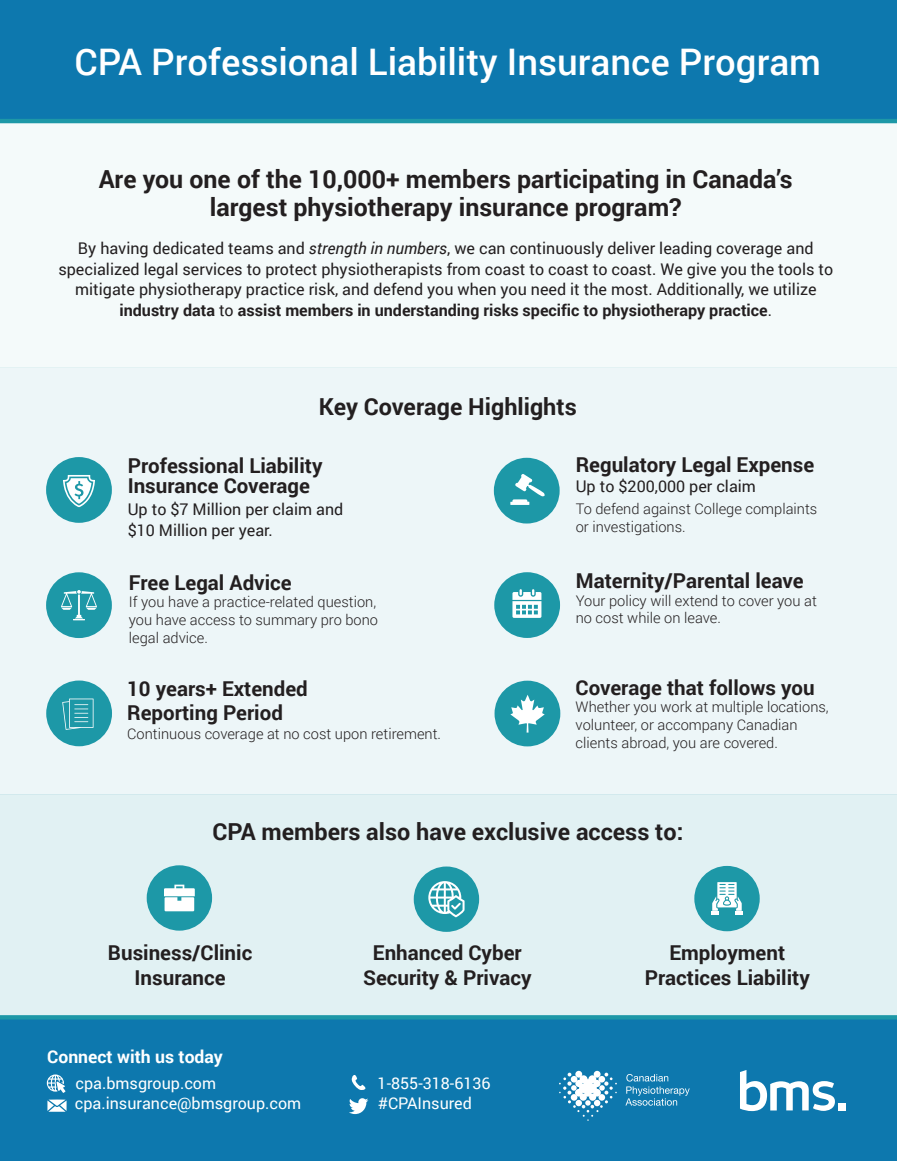
<style>
.page{position:relative;width:897px;height:1161px;background:#fff}
.page>*{position:absolute;margin:0;border:0;box-sizing:border-box;transform-origin:0 0}
.t1{font:500 36.6px "Roboto";color:#fff}
.t2{font:700 24.9px/27.8px "Roboto";color:#231f20;text-align:center}
.t3{font:700 23.4px "Roboto";color:#231f20}
.t4{font:700 20.55px/24.6px "Roboto";color:#231f20;text-align:center}
.t5{font:700 17.55px "Roboto";color:#fff}
.t6{font:16.05px/20.5px "Roboto";color:#231f20;text-align:center}
.t7{font:16.05px "Roboto";color:#fff}
.t8{font:300 14.7px/17.5px "Roboto";color:#231f20}
.s1{font-style:italic}
.s2{font-weight:700}
</style>
<div class="page">
<div style="left:0;top:122px;width:896px;height:246px;background:#f4fafa"></div>
<div style="left:0;top:368px;width:896px;height:427px;background:#edf6f8"></div>
<div style="left:0;top:795px;width:896px;height:222px;background:#e1f1f3"></div>
<div style="left:0;top:1019px;width:896px;height:142px;background:#0d78ae"></div>
<div style="left:837px;top:1103px;width:8px;height:8px;background:#fff"></div>
<svg style="left:740px;top:1070px;width:94px;height:41px"></svg>
<div style="left:0;top:0;width:896px;height:121px;background:#0d78ae"></div>
<div style="left:46px;top:457px;width:66px;height:66px;background:#1d98a7;border-radius:50%"></div>
<div style="left:46px;top:572px;width:66px;height:66px;background:#1d98a7;border-radius:50%"></div>
<div style="left:494px;top:458px;width:65px;height:66px;background:#1d98a7;border-radius:50%"></div>
<div style="left:147px;top:865px;width:65px;height:66px;background:#1d98a7;border-radius:50%"></div>
<div style="left:413px;top:867px;width:66px;height:65px;background:#1d98a7;border-radius:50%"></div>
<div style="left:694px;top:866px;width:65px;height:65px;background:#1d98a7;border-radius:50%"></div>
<hr style="left:0;top:119px;width:896px;height:4px;background:#1d98a7">
<div style="left:0;top:1015px;width:896px;height:5px;background:#1d98a7"></div>
<svg style="left:63px;top:475px;width:32px;height:32px"></svg>
<svg style="left:61px;top:590px;width:36px;height:30px"></svg>
<svg style="left:164px;top:885px;width:31px;height:26px"></svg>
<svg style="left:428px;top:881px;width:36px;height:36px"></svg>
<svg style="left:711px;top:882px;width:31px;height:33px"></svg>
<svg style="left:351px;top:1075px;width:15px;height:15px"></svg>
<svg style="left:47px;top:1100px;width:20px;height:12px"></svg>
<svg style="left:47px;top:1074px;width:18px;height:19px"></svg>
<svg style="left:349px;top:1098px;width:19px;height:16px"></svg>
<div style="left:494px;top:681px;width:66px;height:65px;background:#1d98a7;border-radius:50%"></div>
<svg style="left:510px;top:695px;width:34px;height:38px"></svg>
<div style="left:46px;top:681px;width:66px;height:65px;background:#1d98a7;border-radius:50%"></div>
<div style="left:494px;top:572px;width:66px;height:66px;background:#1d98a7;border-radius:50%"></div>
<svg style="left:512px;top:589px;width:29px;height:29px"></svg>
<svg style="left:510px;top:474px;width:34px;height:31px"></svg>
<svg style="left:625px;top:1074px;width:64px;height:32px"></svg>
<div style="left:575px;top:1071px;width:7px;height:7px;background:#fff;border-radius:50%"></div>
<svg style="left:559px;top:1073px;width:57px;height:48px"></svg>
<div style="left:593px;top:1080px;width:7px;height:7px;background:#fff;border-radius:50%"></div>
<div style="left:593px;top:1089px;width:7px;height:8px;background:#fff;border-radius:50%"></div>
<svg style="left:62px;top:699px;width:31px;height:31px"></svg>
<h1 class="t1" style="left:75px;top:36px;width:748px">CPA Professional Liability Insurance Program</h1>
<h2 class="t2" style="left:99px;top:165px;width:695px">Are you one of the 10,000+ members participating in Canada’s largest physiotherapy insurance program?</h2>
<p class="t6" style="left:58px;top:238px;width:776px">By having dedicated teams and <span class="s1">strength in numbers</span>, we can continuously deliver leading coverage and specialized legal services to protect physiotherapists from coast to coast to coast. We give you the tools to mitigate physiotherapy practice risk, and defend you when you need it the most. Additionally, we utilize <span class="s2">industry data</span> to <span class="s2">assist members in understanding risks specific to physiotherapy practice</span>.</p>
<h3 class="t3" style="left:319px;top:390px;width:259px">Key Coverage Highlights</h3>
<p class="t4" style="left:128px;top:454px;width:196px;line-height:20.5px;text-align:left">Professional Liability<br>Insurance Coverage</p>
<p class="t6" style="left:128px;top:499px;width:217px;text-align:left">Up to $7 Million per claim and $10 Million per year.</p>
<p class="t4" style="left:129px;top:569px;width:164px">Free Legal Advice</p>
<p class="t8" style="left:129px;top:593px;width:251px">If you have a practice-related question, you have access to summary pro bono legal advice.</p>
<p class="t4" style="left:127px;top:676px;width:182px;line-height:23.4px;text-align:left">10 years+ Extended<br>Reporting Period</p>
<p class="t8" style="left:127px;top:724px;width:315px">Continuous coverage at no cost upon retirement.</p>
<p class="t4" style="left:575px;top:451px;width:240px">Regulatory Legal Expense</p>
<p class="t6" style="left:575px;top:476px;width:182px">Up to $200,000 per claim</p>
<p class="t8" style="left:575px;top:500px;width:243px">To defend against College complaints or investigations.</p>
<p class="t4" style="left:575px;top:568px;width:229px">Maternity/Parental leave</p>
<p class="t8" style="left:575px;top:591px;width:242px">Your policy will extend to cover you at no cost while on leave.</p>
<p class="t4" style="left:575px;top:674px;width:240px">Coverage that follows you</p>
<p class="t8" style="left:575px;top:698px;width:254px">Whether you work at multiple locations, volunteer, or accompany Canadian clients abroad, you are covered.</p>
<h3 class="t3" style="left:212px;top:815px;width:472px">CPA members also have exclusive access to:</h3>
<p class="t4" style="left:108px;top:940px;width:146px">Business/Clinic<br>Insurance</p>
<p class="t4" style="left:363px;top:940px;width:170px">Enhanced Cyber<br>Security &amp; Privacy</p>
<p class="t4" style="left:644px;top:940px;width:167px">Employment<br>Practices Liability</p>
<p class="t5" style="left:47px;top:1044px;width:177px">Connect with us today</p>
<p class="t7" style="left:75px;top:1072px;width:142px">cpa.bmsgroup.com</p>
<p class="t7" style="left:377px;top:1072px;width:114px">1-855-318-6136</p>
<p class="t7" style="left:75px;top:1092px;width:228px">cpa.insurance@bmsgroup.com</p>
<p class="t7" style="left:378px;top:1092px;width:95px">#CPAInsured</p>
</div>
